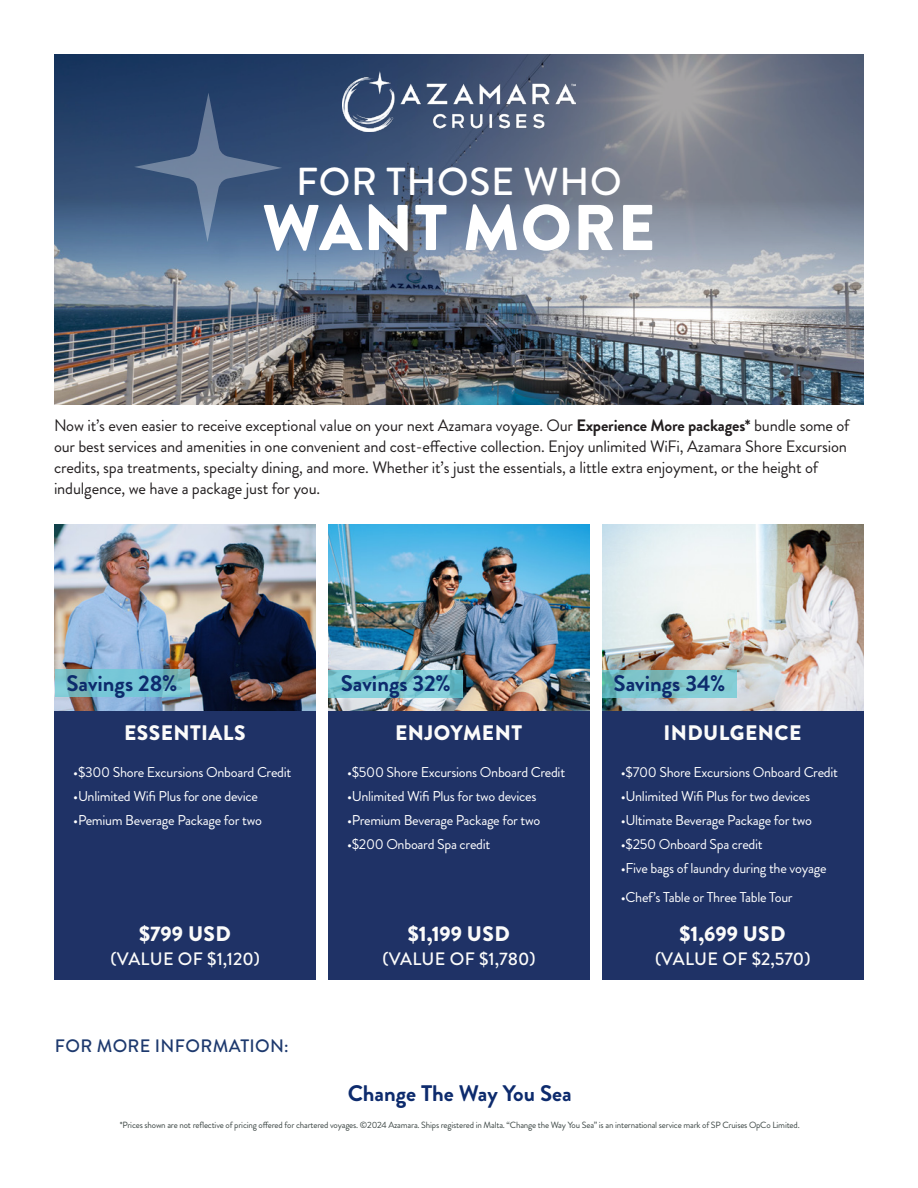
<style>
.page{position:relative;width:918px;height:1188px;background:#fff}
.page>*{position:absolute;margin:0;border:0;box-sizing:border-box;transform-origin:0 0}
.t1{font:900 64.5px "Brandon Grotesque";letter-spacing:.02em;color:#fff}
.t2{font:500 39px "Brandon Grotesque";letter-spacing:.02em;color:#fff}
.t3{font:700 22.5px "Brandon Grotesque";color:#0d2b6d}
.t4{font:900 21px "Brandon Grotesque";letter-spacing:.02em;color:#fbfbfa}
.t5{font:500 18px "Brandon Grotesque";letter-spacing:.005em;color:#fbfbfa}
.t6{font:500 18px "Brandon Grotesque";letter-spacing:.02em;color:#1d396e}
.t7{font:16.5px/21px "Brandon Grotesque";letter-spacing:-.01em;color:#231f20}
.t8{font:14.25px "Brandon Grotesque";letter-spacing:-.02em;color:#fff}
.t9{font:9px "Brandon Grotesque";letter-spacing:-.02em;color:#3b4543}
.s1{font-weight:700}
</style>
<div class="page">
<img style="left:54px;top:387px;width:810px;height:18px">
<img style="left:54px;top:54px;width:810px;height:333px">
<img style="left:343px;top:71px;width:232px;height:61px">
<div style="left:55px;top:711px;width:261px;height:269px;background:#1f3266"></div>
<svg style="left:134px;top:93px;width:148px;height:149px;background:#405b81"></svg>
<img style="left:55px;top:525px;width:261px;height:186px">
<div style="left:328px;top:711px;width:262px;height:269px;background:#1f3266"></div>
<img style="left:329px;top:525px;width:261px;height:186px">
<div style="left:602px;top:711px;width:261px;height:269px;background:#1f3266"></div>
<img style="left:602px;top:525px;width:261px;height:186px">
<svg style="left:55px;top:669px;width:134px;height:28px;background:#75bfcb"></svg>
<svg style="left:329px;top:670px;width:134px;height:28px;background:#79c5cf"></svg>
<svg style="left:602px;top:670px;width:135px;height:28px;background:#7cc4ca"></svg>
<p class="t2" style="left:296px;top:154px;width:327px">FOR THOSE WHO</p>
<p class="t1" style="left:262px;top:182px;width:394px">WANT MORE</p>
<p class="t7" style="left:54px;top:415px;width:797px">Now it’s even easier to receive exceptional value on your next Azamara voyage. Our <span class="s1">Experience More packages*</span> bundle some of our best services and amenities in one convenient and cost-effective collection. Enjoy unlimited WiFi, Azamara Shore Excursion credits, spa treatments, specialty dining, and more. Whether it’s just the essentials, a little extra enjoyment, or the height of indulgence, we have a package just for you.</p>
<p class="t3" style="left:66px;top:667px;width:112px">Savings 28%</p>
<p class="t3" style="left:341px;top:668px;width:111px">Savings 32%</p>
<p class="t3" style="left:614px;top:668px;width:113px">Savings 34%</p>
<p class="t4" style="left:124px;top:717px;width:123px">ESSENTIALS</p>
<p class="t8" style="left:73px;top:763px;width:220px">•$300 Shore Excursions Onboard Credit</p>
<p class="t8" style="left:73px;top:787px;width:186px">•Unlimited Wifi Plus for one device</p>
<p class="t8" style="left:73px;top:811px;width:190px">•Pemium Beverage Package for two</p>
<p class="t4" style="left:139px;top:919px;width:93px">$799 USD</p>
<p class="t5" style="left:111px;top:946px;width:151px">(VALUE OF $1,120)</p>
<p class="t6" style="left:55px;top:1033px;width:235px">FOR MORE INFORMATION:</p>
<p class="t4" style="left:395px;top:717px;width:128px">ENJOYMENT</p>
<p class="t8" style="left:347px;top:763px;width:220px">•$500 Shore Excursions Onboard Credit</p>
<p class="t8" style="left:347px;top:787px;width:191px">•Unlimited Wifi Plus for two devices</p>
<p class="t8" style="left:347px;top:811px;width:195px">•Premium Beverage Package for two</p>
<p class="t8" style="left:347px;top:835px;width:145px">•$200 Onboard Spa credit</p>
<p class="t4" style="left:408px;top:919px;width:103px">$1,199 USD</p>
<p class="t5" style="left:382px;top:946px;width:155px">(VALUE OF $1,780)</p>
<p class="t4" style="left:663px;top:717px;width:139px">INDULGENCE</p>
<p class="t8" style="left:621px;top:763px;width:219px">•$700 Shore Excursions Onboard Credit</p>
<p class="t8" style="left:621px;top:787px;width:191px">•Unlimited Wifi Plus for two devices</p>
<p class="t8" style="left:621px;top:811px;width:193px">•Ultimate Beverage Package for two</p>
<p class="t8" style="left:621px;top:835px;width:143px">•$250 Onboard Spa credit</p>
<p class="t8" style="left:621px;top:859px;width:207px">•Five bags of laundry during the voyage</p>
<p class="t8" style="left:621px;top:887px;width:173px">•Chef’s Table or Three Table Tour</p>
<p class="t4" style="left:680px;top:919px;width:108px">$1,699 USD</p>
<p class="t5" style="left:655px;top:946px;width:157px">(VALUE OF $2,570)</p>
<p class="t3" style="left:348px;top:1078px;width:226px">Change The Way You Sea</p>
<p class="t9" style="left:120px;top:1119px;width:681px">*Prices shown are not reflective of pricing offered for chartered voyages. ©2024 Azamara. Ships registered in Malta. “Change the Way You Sea” is an international service mark of SP Cruises OpCo Limited.</p>
</div>
